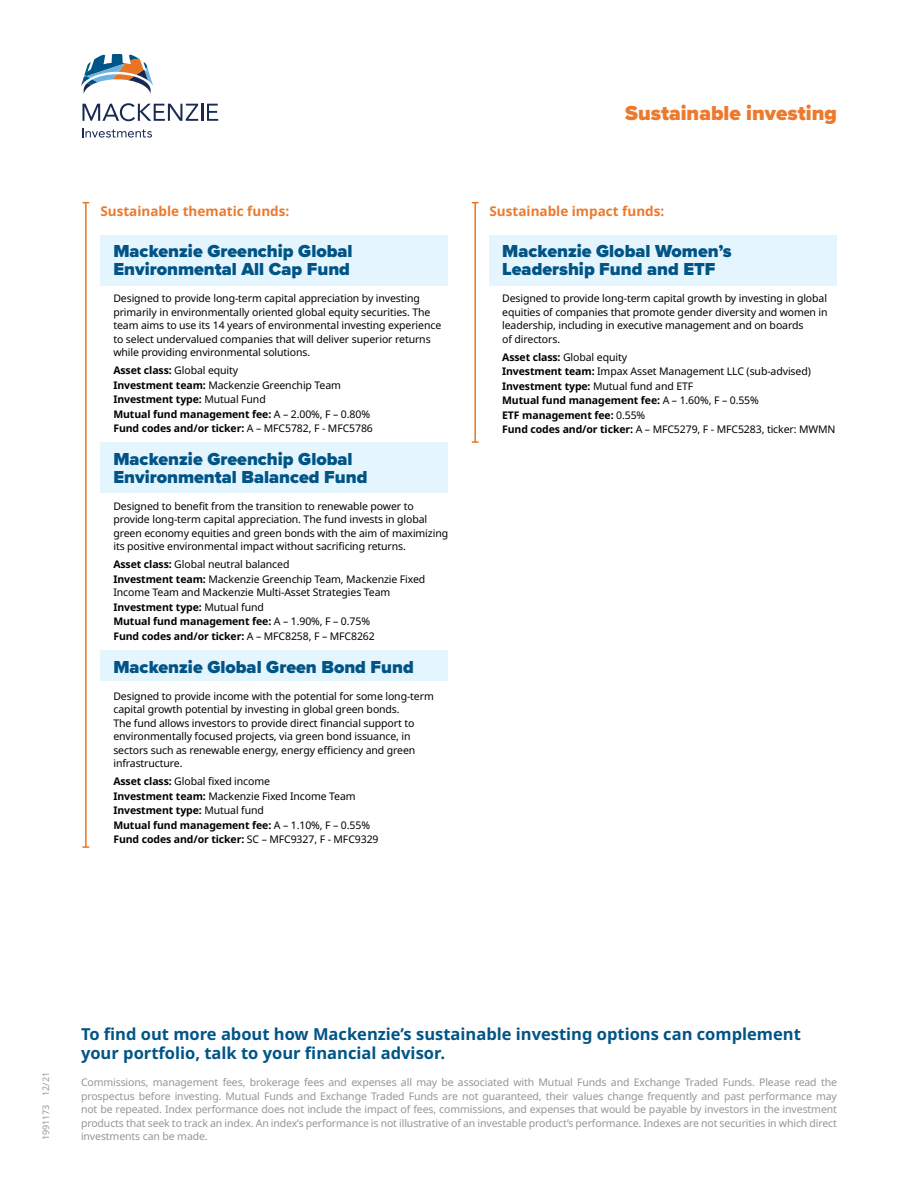
<style>
.page{position:relative;width:918px;height:1188px;background:#fff}
.page>*{position:absolute;margin:0;border:0;box-sizing:border-box;transform-origin:0 0}
.t1{font:900 21px "Proxima Nova";color:#eb7a2f}
.t2{font:900 18px/18px "Proxima Nova";color:#005486}
.CTA{font:700 16.5px/19.5px "Noto Sans";color:#005486}
.t3{font:700 13.5px "Noto Sans";color:#eb7a2f}
.Body-small-list{font:10.5px/13.5px "Noto Sans";letter-spacing:-.01em;color:#000}
.Disclaimer{font:10.5px/13.5px "Noto Sans";letter-spacing:-.01em;color:#939598;text-align:justify}
.Body-small-list-2{font:700 10.5px "Noto Sans";letter-spacing:-.01em;color:#000}
.t4{font:9px "Noto Sans";letter-spacing:-.01em;color:#939598}
.s1{font-weight:700}
.s2{font-weight:400}
</style>
<div class="page">
<div style="left:490px;top:235px;width:347px;height:50px;background:#e5f5fd"></div>
<div style="left:100px;top:443px;width:348px;height:50px;background:#e5f5fd"></div>
<div style="left:100px;top:651px;width:348px;height:30px;background:#e5f5fd"></div>
<div style="left:100px;top:235px;width:348px;height:50px;background:#e5f5fd"></div>
<hr style="left:85px;top:203px;width:2px;height:644px;background:#e87524">
<svg style="left:82px;top:846px;width:7px;height:2px"></svg>
<hr style="left:474px;top:203px;width:2px;height:239px;background:#e87524">
<svg style="left:472px;top:441px;width:7px;height:2px"></svg>
<svg style="left:81px;top:54px;width:72px;height:40px"></svg>
<svg style="left:82px;top:103px;width:136px;height:18px"></svg>
<svg style="left:83px;top:128px;width:69px;height:10px"></svg>
<h3 class="t3" style="left:100px;top:202px;width:190px">Sustainable thematic funds:</h3>
<h4 class="t2" style="left:113px;top:242px;width:241px">Mackenzie Greenchip Global<br>Environmental All Cap Fund</h4>
<p class="Body-small-list" style="left:113px;top:292px;width:329px">Designed to provide long-term capital appreciation by investing primarily in environmentally oriented global equity securities. The team aims to use its 14 years of environmental investing experience to select undervalued companies that will deliver superior returns while providing environmental solutions.</p>
<p class="Body-small-list" style="left:113px;top:364px;width:126px"><span class="s1">Asset class:</span> Global equity</p>
<p class="Body-small-list" style="left:113px;top:378px;width:229px"><span class="s1">Investment team:</span> Mackenzie Greenchip Team</p>
<p class="Body-small-list-2" style="left:113px;top:392px;width:154px">Investment type: <span class="s2">Mutual Fund</span></p>
<p class="Body-small-list-2" style="left:113px;top:407px;width:258px">Mutual fund management fee: <span class="s2">A – 2.00%, F – 0.80%</span></p>
<p class="Body-small-list-2" style="left:113px;top:421px;width:261px">Fund codes and/or ticker: <span class="s2">A – MFC5782, F - MFC5786</span></p>
<h4 class="t2" style="left:113px;top:450px;width:256px">Mackenzie Greenchip Global<br>Environmental Balanced Fund</h4>
<p class="Body-small-list" style="left:113px;top:500px;width:336px">Designed to benefit from the transition to renewable power to provide long-term capital appreciation. The fund invests in global green economy equities and green bonds with the aim of maximizing its positive environmental impact without sacrificing returns.</p>
<p class="Body-small-list" style="left:113px;top:558px;width:178px"><span class="s1">Asset class:</span> Global neutral balanced</p>
<p class="Body-small-list" style="left:113px;top:573px;width:314px"><span class="s1">Investment team:</span> Mackenzie Greenchip Team, Mackenzie Fixed<br>Income Team and Mackenzie Multi-Asset Strategies Team</p>
<p class="Body-small-list-2" style="left:113px;top:600px;width:152px">Investment type: <span class="s2">Mutual fund</span></p>
<p class="Body-small-list-2" style="left:113px;top:614px;width:258px">Mutual fund management fee: <span class="s2">A – 1.90%, F – 0.75%</span></p>
<p class="Body-small-list-2" style="left:113px;top:629px;width:263px">Fund codes and/or ticker: <span class="s2">A – MFC8258, F – MFC8262</span></p>
<h4 class="t2" style="left:113px;top:658px;width:302px">Mackenzie Global Green Bond Fund</h4>
<p class="Body-small-list" style="left:113px;top:689px;width:322px">Designed to provide income with the potential for some long-term capital growth potential by investing in global green bonds.<br>The fund allows investors to provide direct financial support to environmentally focused projects, via green bond issuance, in sectors such as renewable energy, energy efficiency and green infrastructure.</p>
<p class="Body-small-list" style="left:113px;top:775px;width:158px"><span class="s1">Asset class:</span> Global fixed income</p>
<p class="Body-small-list" style="left:113px;top:789px;width:244px"><span class="s1">Investment team:</span> Mackenzie Fixed Income Team</p>
<p class="Body-small-list-2" style="left:113px;top:803px;width:152px">Investment type: <span class="s2">Mutual fund</span></p>
<p class="Body-small-list-2" style="left:113px;top:817px;width:258px">Mutual fund management fee: <span class="s2">A – 1.10%, F – 0.55%</span></p>
<p class="Body-small-list-2" style="left:113px;top:832px;width:267px">Fund codes and/or ticker: <span class="s2">SC – MFC9327, F - MFC9329</span></p>
<h1 class="t1" style="left:625px;top:98px;width:213px">Sustainable investing</h1>
<h3 class="t3" style="left:490px;top:202px;width:176px">Sustainable impact funds:</h3>
<h4 class="t2" style="left:502px;top:242px;width:231px">Mackenzie Global Women’s<br>Leadership Fund and ETF</h4>
<p class="Body-small-list" style="left:502px;top:292px;width:327px">Designed to provide long-term capital growth by investing in global equities of companies that promote gender diversity and women in leadership, including in executive management and on boards<br>of directors.</p>
<p class="Body-small-list" style="left:502px;top:350px;width:126px"><span class="s1">Asset class:</span> Global equity</p>
<p class="Body-small-list" style="left:502px;top:365px;width:310px"><span class="s1">Investment team:</span> Impax Asset Management LLC (sub-advised)</p>
<p class="Body-small-list" style="left:502px;top:379px;width:193px"><span class="s1">Investment type:</span> Mutual fund and ETF</p>
<p class="Body-small-list-2" style="left:502px;top:393px;width:258px">Mutual fund management fee: <span class="s2">A – 1.60%, F – 0.55%</span></p>
<p class="Body-small-list-2" style="left:502px;top:408px;width:145px">ETF management fee: <span class="s2">0.55%</span></p>
<p class="Body-small-list" style="left:502px;top:423px;width:335px"><span class="s1">Fund codes and/or ticker:</span> A – MFC5279, F - MFC5283, ticker: MWMN</p>
<p class="t4" style="left:39px;top:1096px;width:25px;rotate:-90deg">12/21</p>
<p class="t4" style="left:39px;top:1140px;width:37px;rotate:-90deg">1991173</p>
<p class="CTA" style="left:81px;top:1024px;width:721px">To find out more about how Mackenzie’s sustainable investing options can complement your portfolio, talk to your financial advisor.</p>
<p class="Disclaimer" style="left:81px;top:1076px;width:758px">Commissions, management fees, brokerage fees and expenses all may be associated with Mutual Funds and Exchange Traded Funds. Please read the prospectus before investing. Mutual Funds and Exchange Traded Funds are not guaranteed, their values change frequently and past performance may not be repeated. Index performance does not include the impact of fees, commissions, and expenses that would be payable by investors in the investment products that seek to track an index. An index’s performance is not illustrative of an investable product’s performance. Indexes are not securities in which direct</p>
<p class="Disclaimer" style="left:81px;top:1130px;width:128px">investments can be made.</p>
</div>
